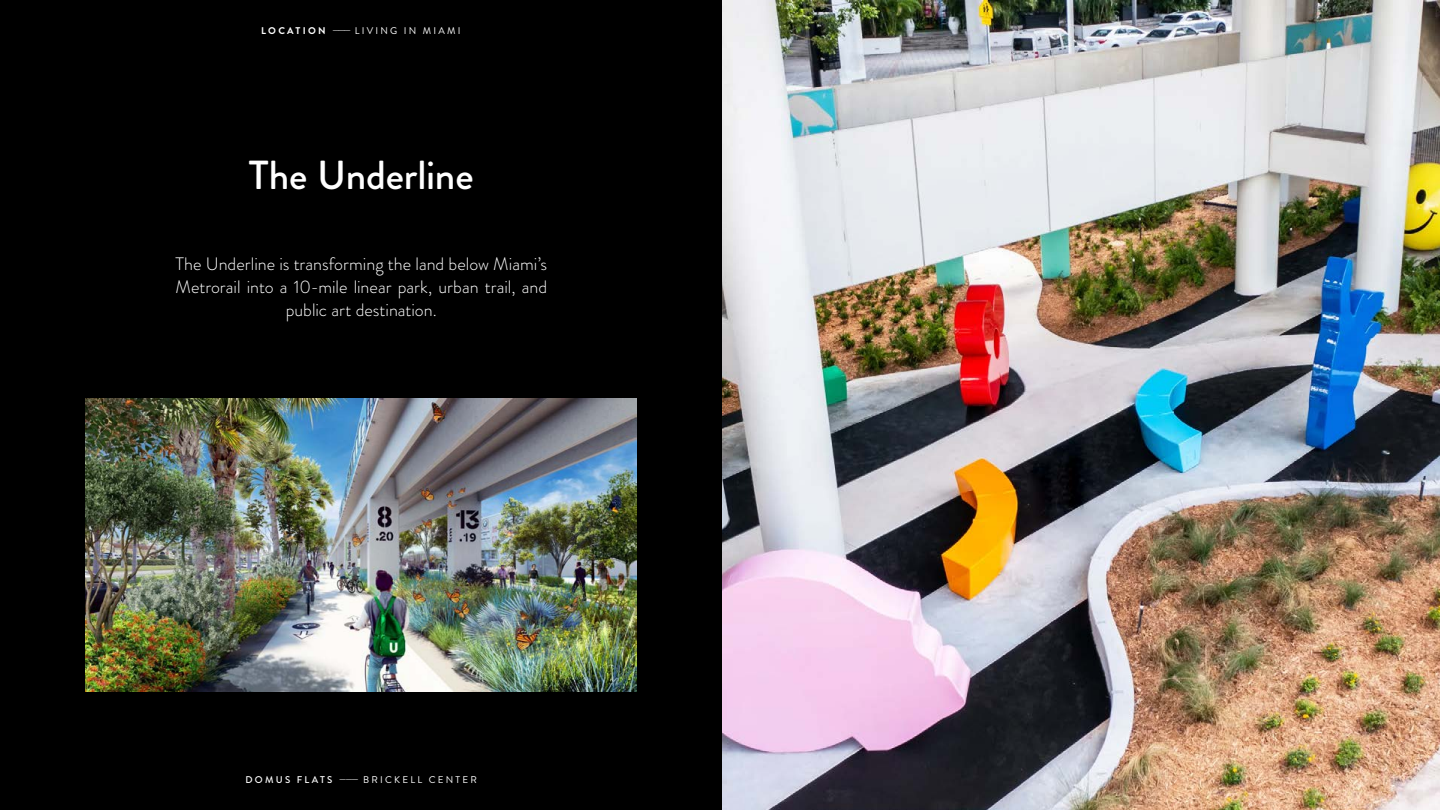
<style>
.page{position:relative;width:1440px;height:810px;background:#fff}
.page>*{position:absolute;margin:0;border:0;box-sizing:border-box;transform-origin:0 0}
.t1{font:500 40.5px "Brandon Grotesque";letter-spacing:-.005em;color:#fff}
.t2{font:300 18px/23.2px "Brandon Grotesque";color:#fff;text-align:center}
.t3{font:9.75px "Brandon Grotesque";letter-spacing:.23em;color:#fff}
.s1{font-weight:700}
.s2{font-weight:500}
</style>
<div class="page">
<div style="left:0;top:0;width:723px;height:810px;background:#000"></div>
<img style="left:723px;top:0;width:717px;height:810px">
<img style="left:86px;top:399px;width:551px;height:292px">
<p class="t3" style="left:261px;top:24px;width:201px"><span class="s1">LOCATION</span> ——— LIVING IN MIAMI</p>
<h1 class="t1" style="left:249px;top:147px;width:226px">The Underline</h1>
<p class="t2" style="left:175px;top:252px;width:373px">The Underline is transforming the land below Miami’s<br>Metrorail into a 10-mile linear park, urban trail, and public art destination.</p>
<p class="t3" style="left:245px;top:773px;width:233px"><span class="s2">DOMUS FLATS</span> ——— BRICKELL CENTER</p>
</div>
